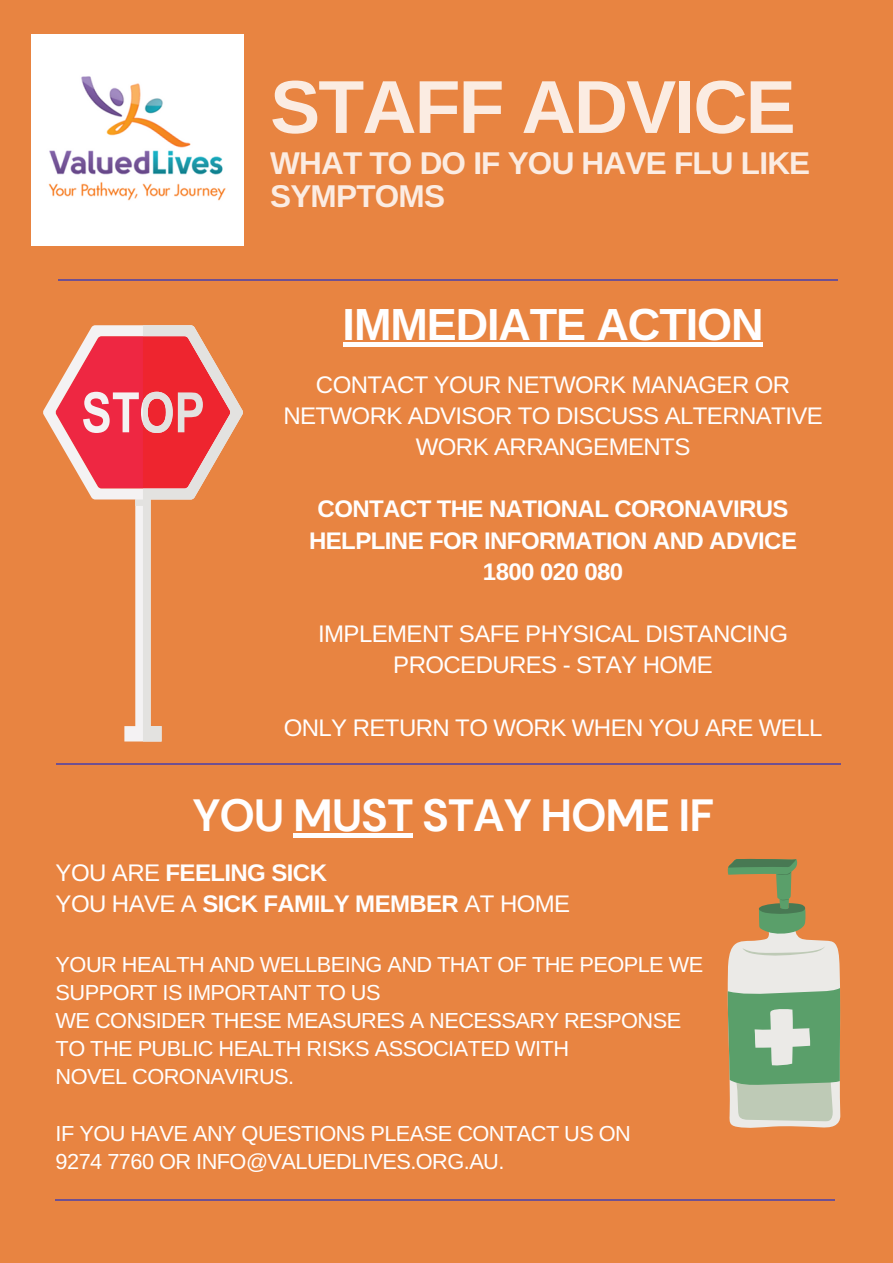
<style>
.page{position:relative;width:893px;height:1263px;background:#e88441}
.page>*{position:absolute;margin:0;border:0;box-sizing:border-box;transform-origin:0 0}
.t1{font:700 75px "Arimo";letter-spacing:-.025em;color:#fffefe}
.t2{font:700 45px "DM Sans";letter-spacing:-.025em;color:#fffefe}
.t3{font:700 45px "Arimo";letter-spacing:-.025em;color:#fffefe}
.t4{font:700 31.5px/32.8px "Arimo";letter-spacing:-.025em;color:#fffefe}
.t5{font:24px/31.2px "Arimo";letter-spacing:-.025em;color:#fffefe;text-align:center}
.t6{font:700 24px/31.2px "Arimo";letter-spacing:-.025em;color:#fffefe;text-align:center}
.t7{font:21.75px/28.2px "Arimo";letter-spacing:-.025em;color:#fffefe}
.s1{font-weight:400}
</style>
<div class="page">
<hr style="left:56px;top:763px;width:784px;height:2px;background:#6f5091">
<hr style="left:58px;top:279px;width:780px;height:2px;background:#6f5091">
<hr style="left:56px;top:1199px;width:779px;height:1px;background:#6f5091">
<img style="left:32px;top:34px;width:211px;height:211px">
<svg style="left:55px;top:325px;width:188px;height:416px"></svg>
<div style="left:343px;top:342px;width:419px;height:5px;background:#fffefe"></div>
<hr style="left:293px;top:833px;width:119px;height:4px;background:#fffefe">
<svg style="left:727px;top:859px;width:113px;height:269px"></svg>
<h1 class="t1" style="left:270px;top:65px;width:527px">STAFF ADVICE</h1>
<h3 class="t4" style="left:270px;top:147px;width:541px">WHAT TO DO IF YOU HAVE FLU LIKE<br>SYMPTOMS</h3>
<h2 class="t3" style="left:343px;top:299px;width:422px">IMMEDIATE ACTION</h2>
<p class="t5" style="left:283px;top:369px;width:541px">CONTACT YOUR NETWORK MANAGER OR<br>NETWORK ADVISOR TO DISCUSS ALTERNATIVE<br>WORK ARRANGEMENTS</p>
<p class="t6" style="left:309px;top:493px;width:489px">CONTACT THE NATIONAL CORONAVIRUS<br>HELPLINE FOR INFORMATION AND ADVICE<br>1800 020 080</p>
<p class="t5" style="left:318px;top:618px;width:471px">IMPLEMENT SAFE PHYSICAL DISTANCING<br>PROCEDURES - STAY HOME</p>
<p class="t5" style="left:284px;top:712px;width:540px">ONLY RETURN TO WORK WHEN YOU ARE WELL</p>
<h2 class="t2" style="left:192px;top:786px;width:523px">YOU MUST STAY HOME IF</h2>
<p class="t6" style="left:56px;top:858px;width:516px;line-height:30.8px;text-align:left"><span class="s1">YOU ARE</span> FEELING SICK<br><span class="s1">YOU HAVE A</span> SICK FAMILY MEMBER <span class="s1">AT HOME</span></p>
<p class="t7" style="left:56px;top:950px;width:649px">YOUR HEALTH AND WELLBEING AND THAT OF THE PEOPLE WE SUPPORT IS IMPORTANT TO US<br>WE CONSIDER THESE MEASURES A NECESSARY RESPONSE TO THE PUBLIC HEALTH RISKS ASSOCIATED WITH<br>NOVEL CORONAVIRUS.</p>
<p class="t7" style="left:56px;top:1119px;width:577px">IF YOU HAVE ANY QUESTIONS PLEASE CONTACT US ON<br>9274 7760 OR INFO@VALUEDLIVES.ORG.AU.</p>
</div>
